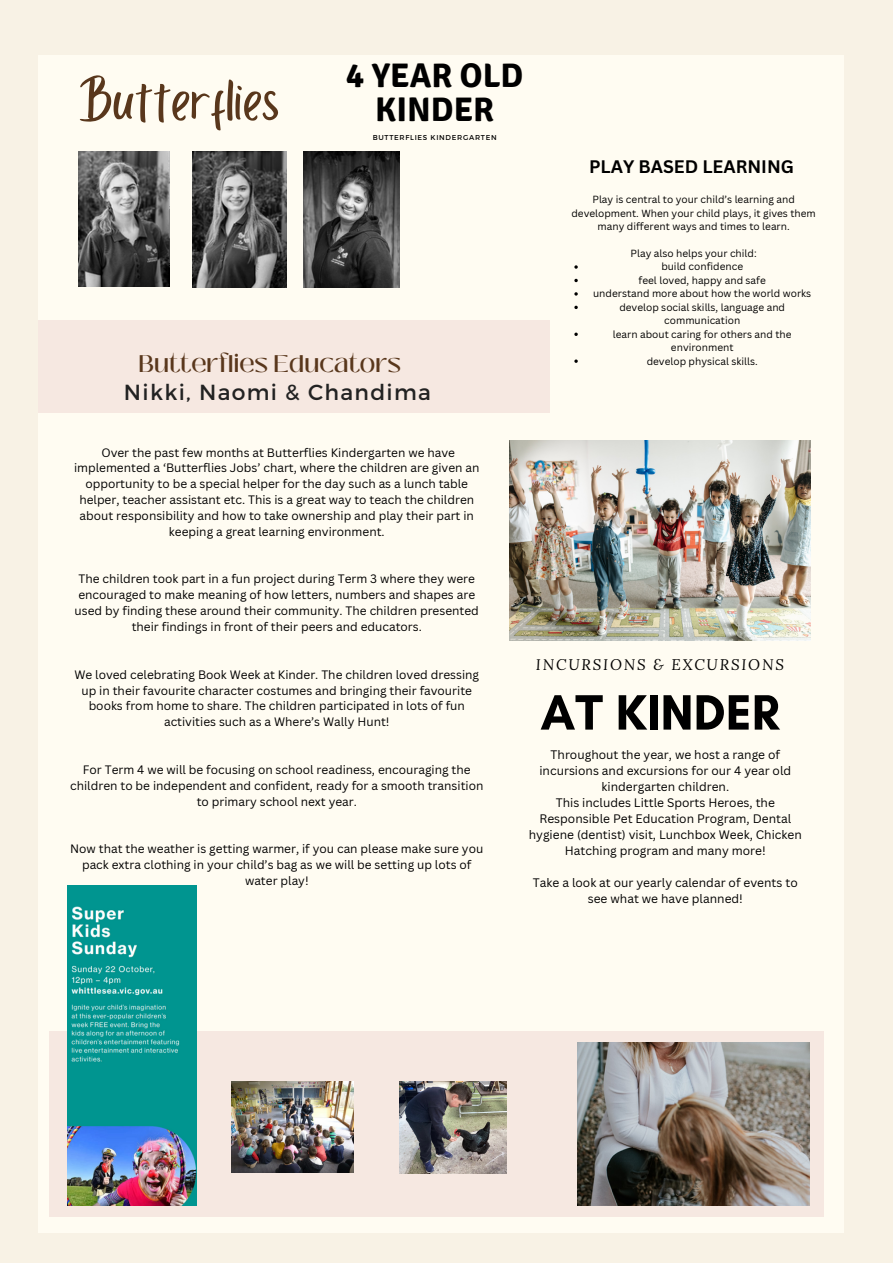
<style>
.page{position:relative;width:893px;height:1264px;background:#fff}
.page>*{position:absolute;margin:0;border:0;box-sizing:border-box;transform-origin:0 0}
.t1{font:63.75px "Porcelain";color:#59371c}
.t2{font:700 50.55px "Glacial Indifference";color:#000}
.t3{font:700 34.05px/34px "Signika";color:#000;text-align:center}
.t4{font:500 24px "Black Mango";color:#59371c}
.t5{font:21.9px "Montserrat";letter-spacing:.06em;color:#222}
.t6{font:700 17.7px "Canva Sans";color:#000}
.t7{font:italic 15.15px "Lora";letter-spacing:.12em;color:#000}
.t8{font:12px/16px "Canva Sans";color:#000;text-align:center}
.t9{font:11.85px/15.9px "Canva Sans";color:#000;text-align:center}
.t10{font:10.05px/13.5px "Canva Sans";color:#000;text-align:center}
.t11{font:7.05px "Montserrat";letter-spacing:.1em;color:#000}
</style>
<div class="page">
<div style="left:0;top:0;width:892px;height:1262px;background:#f8f2e5"></div>
<div style="left:38px;top:56px;width:805px;height:1177px;background:#fffcf2"></div>
<div style="left:38px;top:321px;width:511px;height:92px;background:#f6e8e1"></div>
<img style="left:509px;top:440px;width:300px;height:200px">
<div style="left:49px;top:1030px;width:775px;height:186px;background:#f6e8e1"></div>
<img style="left:577px;top:1042px;width:232px;height:163px">
<img style="left:399px;top:1081px;width:107px;height:92px">
<img style="left:231px;top:1081px;width:123px;height:91px">
<img style="left:67px;top:885px;width:129px;height:319px">
<img style="left:79px;top:151px;width:91px;height:135px">
<img style="left:193px;top:151px;width:93px;height:136px">
<img style="left:303px;top:152px;width:96px;height:136px">
<p class="t1" style="left:79px;top:65px;width:202px">Butterflies</p>
<p class="t3" style="left:346px;top:59px;width:178px">4 YEAR OLD<br>KINDER</p>
<p class="t11" style="left:373px;top:133px;width:125px">BUTTERFLIES KINDERGARTEN</p>
<p class="t4" style="left:138px;top:345px;width:264px">Butterflies Educators</p>
<p class="t5" style="left:124px;top:378px;width:308px">Nikki, Naomi &amp; Chandima</p>
<p class="t6" style="left:589px;top:154px;width:206px">PLAY BASED LEARNING</p>
<p class="t10" style="left:571px;top:192px;width:246px">Play is central to your child’s learning and development. When your child plays, it gives them many different ways and times to learn.</p>
<p class="t10" style="left:630px;top:246px;width:127px">Play also helps your child:</p>
<p class="t10" style="left:661px;top:260px;width:83px">build confidence</p>
<p class="t10" style="left:638px;top:273px;width:129px">feel loved, happy and safe</p>
<p class="t10" style="left:593px;top:286px;width:220px">understand more about how the world works</p>
<p class="t10" style="left:619px;top:300px;width:167px">develop social skills, language and communication</p>
<p class="t10" style="left:613px;top:327px;width:180px">learn about caring for others and the environment</p>
<p class="t10" style="left:646px;top:354px;width:113px">develop physical skills.</p>
<p class="t9" style="left:74px;top:444px;width:407px">Over the past few months at Butterflies Kindergarten we have implemented a ‘Butterflies Jobs’ chart, where the children are given an opportunity to be a special helper for the day such as a lunch table helper, teacher assistant etc. This is a great way to teach the children about responsibility and how to take ownership and play their part in keeping a great learning environment.</p>
<p class="t9" style="left:75px;top:571px;width:406px">The children took part in a fun project during Term 3 where they were encouraged to make meaning of how letters, numbers and shapes are used by finding these around their community. The children presented their findings in front of their peers and educators.</p>
<p class="t9" style="left:74px;top:666px;width:406px">We loved celebrating Book Week at Kinder. The children loved dressing up in their favourite character costumes and bringing their favourite books from home to share. The children participated in lots of fun activities such as a Where’s Wally Hunt!</p>
<p class="t9" style="left:70px;top:761px;width:415px">For Term 4 we will be focusing on school readiness, encouraging the children to be independent and confident, ready for a smooth transition to primary school next year.</p>
<p class="t9" style="left:70px;top:840px;width:414px">Now that the weather is getting warmer, if you can please make sure you pack extra clothing in your child’s bag as we will be setting up lots of water play!</p>
<p class="t7" style="left:536px;top:654px;width:249px">INCURSIONS &amp; EXCURSIONS</p>
<p class="t2" style="left:540px;top:681px;width:240px">AT KINDER</p>
<p class="t8" style="left:539px;top:746px;width:253px">Throughout the year, we host a range of incursions and excursions for our 4 year old kindergarten children.</p>
<p class="t8" style="left:528px;top:794px;width:274px">This includes Little Sports Heroes, the Responsible Pet Education Program, Dental hygiene (dentist) visit, Lunchbox Week, Chicken Hatching program and many more!</p>
<p class="t8" style="left:533px;top:874px;width:266px">Take a look at our yearly calendar of events to see what we have planned!</p>
</div>
